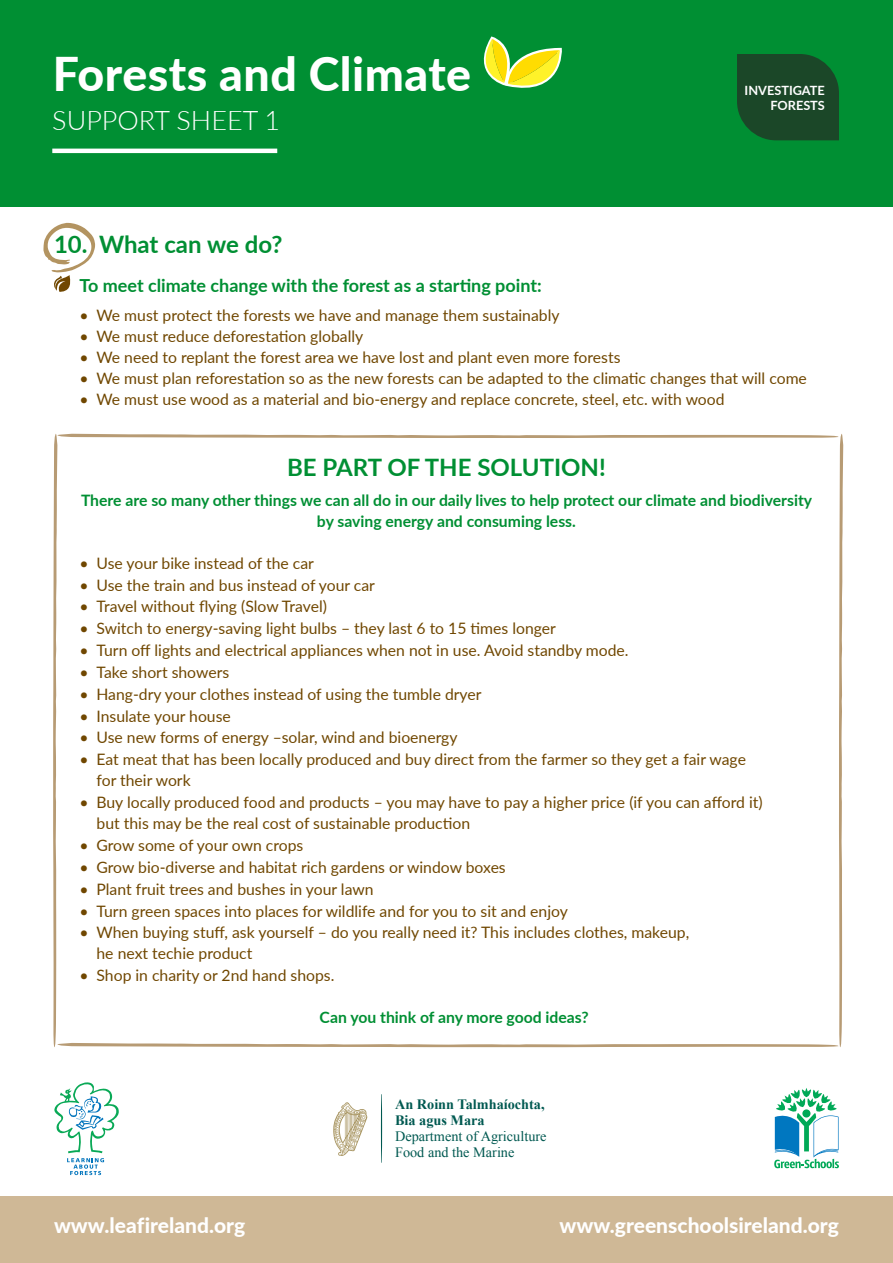
<style>
.page{position:relative;width:893px;height:1263px;background:#fff}
.page>*{position:absolute;margin:0;border:0;box-sizing:border-box;transform-origin:0 0}
.t1{font:800 46.5px "Lato";letter-spacing:.01em;color:#fff}
.t2{font:300 27px "Lato";color:#fff}
.t3{font:700 24px "Lato";color:#008f33}
.t4{font:800 21px "Lato";color:#fff}
.t5{font:700 18px "Lato";color:#008f33}
.t6{font:15.75px/21px "Lato";color:#704700}
.t7{font:700 15.75px/21px "Lato";color:#008f33;text-align:center}
.t8{font:14.25px/16px "Times New Roman";color:#005951}
.t9{font:700 14.25px/16px "Times New Roman";color:#005951}
.t10{font:700 12.75px/15.3px "Lato";color:#fff;text-align:right}
</style>
<div class="page">
<div style="left:0;top:1196px;width:893px;height:67px;background:#cfb896"></div>
<svg style="left:54px;top:1082px;width:65px;height:93px"></svg>
<svg style="left:774px;top:1088px;width:65px;height:80px"></svg>
<svg style="left:381px;top:1094px;width:1px;height:69px"></svg>
<svg style="left:333px;top:1102px;width:34px;height:54px"></svg>
<div style="left:0;top:0;width:893px;height:206px;background:#008f33"></div>
<svg style="left:737px;top:54px;width:102px;height:86px"></svg>
<svg style="left:483px;top:36px;width:79px;height:52px"></svg>
<hr style="left:52px;top:149px;width:225px;height:4px;background:#fff">
<svg style="left:53px;top:433px;width:790px;height:614px"></svg>
<svg style="left:43px;top:223px;width:52px;height:69px"></svg>
<h1 class="t1" style="left:53px;top:40px;width:420px">Forests and Climate</h1>
<h2 class="t2" style="left:52px;top:102px;width:229px">SUPPORT SHEET 1</h2>
<p class="t10" style="left:745px;top:82px;width:82px">INVESTIGATE<br>FORESTS</p>
<h3 class="t3" style="left:54px;top:227px;width:230px">10. What can we do?</h3>
<p class="t5" style="left:80px;top:272px;width:464px">To meet climate change with the forest as a starting point:</p>
<p class="t6" style="left:80px;top:304px;width:482px">• We must protect the forests we have and manage them sustainably</p>
<p class="t6" style="left:80px;top:325px;width:285px">• We must reduce deforestation globally</p>
<p class="t6" style="left:80px;top:346px;width:542px">• We need to replant the forest area we have lost and plant even more forests</p>
<p class="t6" style="left:80px;top:367px;width:729px">• We must plan reforestation so as the new forests can be adapted to the climatic changes that will come</p>
<p class="t6" style="left:80px;top:388px;width:647px">• We must use wood as a material and bio-energy and replace concrete, steel, etc. with wood</p>
<h3 class="t3" style="left:287px;top:450px;width:320px">BE PART OF THE SOLUTION!</h3>
<p class="t7" style="left:81px;top:489px;width:733px">There are so many other things we can all do in our daily lives to help protect our climate and biodiversity by saving energy and consuming less.</p>
<p class="t6" style="left:80px;top:552px;width:236px">• Use your bike instead of the car</p>
<p class="t6" style="left:80px;top:574px;width:297px">• Use the train and bus instead of your car</p>
<p class="t6" style="left:80px;top:595px;width:249px">• Travel without flying (Slow Travel)</p>
<p class="t6" style="left:80px;top:617px;width:478px">• Switch to energy-saving light bulbs – they last 6 to 15 times longer</p>
<p class="t6" style="left:80px;top:639px;width:550px">• Turn off lights and electrical appliances when not in use. Avoid standby mode.</p>
<p class="t6" style="left:80px;top:661px;width:151px">• Take short showers</p>
<p class="t6" style="left:80px;top:683px;width:403px">• Hang-dry your clothes instead of using the tumble dryer</p>
<p class="t6" style="left:80px;top:705px;width:153px">• Insulate your house</p>
<p class="t6" style="left:80px;top:726px;width:380px">• Use new forms of energy –solar, wind and bioenergy</p>
<p class="t6" style="left:97px;top:748px;width:651px;text-indent:-17px">• Eat meat that has been locally produced and buy direct from the farmer so they get a fair wage for their work</p>
<p class="t6" style="left:97px;top:791px;width:668px;text-indent:-17px">• Buy locally produced food and products – you may have to pay a higher price (if you can afford it) but this may be the real cost of sustainable production</p>
<p class="t6" style="left:80px;top:834px;width:225px">• Grow some of your own crops</p>
<p class="t6" style="left:80px;top:856px;width:428px">• Grow bio-diverse and habitat rich gardens or window boxes</p>
<p class="t6" style="left:80px;top:878px;width:296px">• Plant fruit trees and bushes in your lawn</p>
<p class="t6" style="left:80px;top:900px;width:490px">• Turn green spaces into places for wildlife and for you to sit and enjoy</p>
<p class="t6" style="left:97px;top:921px;width:594px;text-indent:-17px">• When buying stuff, ask yourself – do you really need it? This includes clothes, makeup, he next techie product</p>
<p class="t6" style="left:80px;top:964px;width:256px">• Shop in charity or 2nd hand shops.</p>
<p class="t7" style="left:320px;top:1006px;width:271px">Can you think of any more good ideas?</p>
<h3 class="t4" style="left:54px;top:1210px;width:193px">www.leafireland.org</h3>
<p class="t9" style="left:395px;top:1095px;width:151px">An Roinn Talmhaíochta,<br>Bia agus Mara</p>
<p class="t8" style="left:395px;top:1128px;width:153px">Department of Agriculture<br>Food and the Marine</p>
<h3 class="t4" style="left:559px;top:1210px;width:281px">www.greenschoolsireland.org</h3>
</div>
